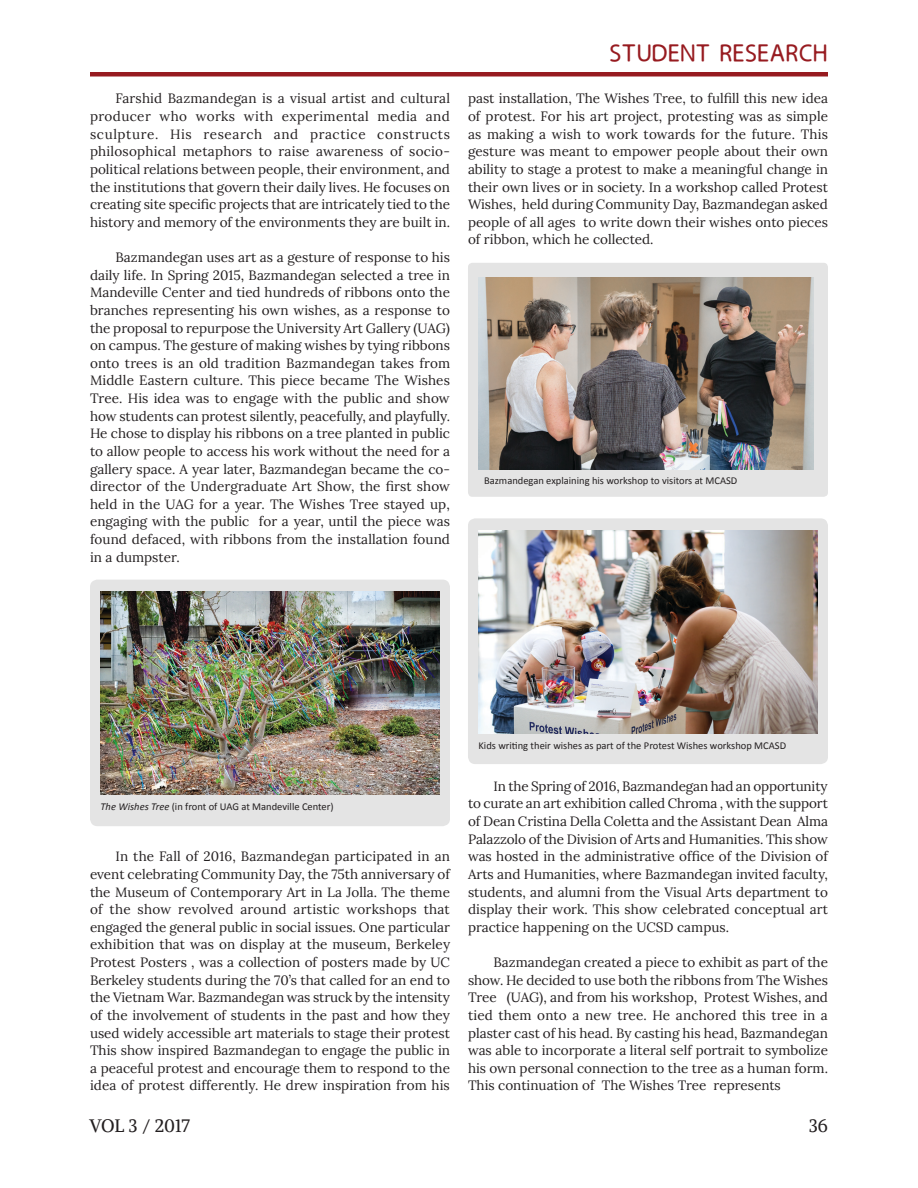
<style>
.page{position:relative;width:918px;height:1188px;background:#fff}
.page>*{position:absolute;margin:0;border:0;box-sizing:border-box;transform-origin:0 0}
.t1{font:18px "Liquide";color:#971b20}
.t2{font:18px "Alike";color:#231f20}
.Paragraph_Style_6{font:13.5px/17.7px "Lora";color:#231f20;text-align:justify}
.Paragraph_Style_3{font:13.5px/17.7px "Lora";color:#231f20;text-align:justify}
.t3{font:10.5px "Calibri";color:#231f20}
.s1{font-style:italic}
</style>
<div class="page">
<hr style="left:90px;top:72px;width:738px;height:4px;background:#971b20">
<div style="left:90px;top:580px;width:360px;height:246px;background:#e4e4e4;border-radius:8px"></div>
<img style="left:101px;top:592px;width:338px;height:203px">
<div style="left:468px;top:263px;width:360px;height:234px;background:#e4e4e4;border-radius:4px"></div>
<img style="left:478px;top:277px;width:336px;height:192px">
<div style="left:468px;top:518px;width:360px;height:246px;background:#e4e4e4;border-radius:7px"></div>
<img style="left:479px;top:531px;width:338px;height:203px">
<p class="Paragraph_Style_6" style="left:90px;top:89px;width:362px;text-indent:26px">Farshid Bazmandegan is a visual artist and cultural producer who works with experimental media and sculpture. His research and practice constructs philosophical metaphors to raise awareness of socio&shy;political relations between people, their environment, and the institutions that govern their daily lives. He focuses on creating site specific projects that are intricately tied to the history and memory of the environments they are built in.</p>
<p class="Paragraph_Style_6" style="left:90px;top:248px;width:362px;text-indent:26px">Bazmandegan uses art as a gesture of response to his daily life. In Spring 2015, Bazmandegan selected a tree in Mandeville Center and tied hundreds of ribbons onto the branches representing his own wishes, as a response to the proposal to repurpose the University Art Gallery (UAG) on campus. The gesture of making wishes by tying ribbons onto trees is an old tradition Bazmandegan takes from Middle Eastern culture. This piece became The Wishes Tree. His idea was to engage with the public and show how students can protest silently, peacefully, and playfully.<br>He chose to display his ribbons on a tree planted in public to allow people to access his work without the need for a gallery space. A year later, Bazmandegan became the co&shy;director of the Undergraduate Art Show, the first show held in the UAG for a year. The Wishes Tree stayed up, engaging with the public for a year, until the piece was found defaced, with ribbons from the installation found in a dumpster.</p>
<p class="t1" style="left:609px;top:44px;width:220px">STUDENT RESEARCH</p>
<p class="Paragraph_Style_3" style="left:468px;top:89px;width:362px">past installation, The Wishes Tree, to fulfill this new idea of protest. For his art project, protesting was as simple as making a wish to work towards for the future. This gesture was meant to empower people about their own ability to stage a protest to make a meaningful change in their own lives or in society. In a workshop called Protest Wishes, held during Community Day, Bazmandegan asked people of all ages to write down their wishes onto pieces of ribbon, which he collected.</p>
<p class="t3" style="left:484px;top:474px;width:255px">Bazmandegan explaining his workshop to visitors at MCASD</p>
<p class="t3" style="left:101px;top:800px;width:235px"><span class="s1">The Wishes Tree</span> (in front of UAG at Mandeville Center)</p>
<p class="Paragraph_Style_3" style="left:90px;top:847px;width:362px;text-indent:26px">In the Fall of 2016, Bazmandegan participated in an event celebrating Community Day, the 75th anniversary of the Museum of Contemporary Art in La Jolla. The theme of the show revolved around artistic workshops that engaged the general public in social issues. One particular exhibition that was on display at the museum, Berkeley Protest Posters , was a collection of posters made by UC Berkeley students during the 70’s that called for an end to the Vietnam War. Bazmandegan was struck by the intensity of the involvement of students in the past and how they used widely accessible art materials to stage their protest This show inspired Bazmandegan to engage the public in a peaceful protest and encourage them to respond to the idea of protest differently. He drew inspiration from his</p>
<p class="t3" style="left:479px;top:739px;width:309px">Kids writing their wishes as part of the Protest Wishes workshop MCASD</p>
<p class="Paragraph_Style_6" style="left:468px;top:776px;width:362px;text-indent:26px">In the Spring of 2016, Bazmandegan had an opportunity to curate an art exhibition called Chroma , with the support of Dean Cristina Della Coletta and the Assistant Dean Alma Palazzolo of the Division of Arts and Humanities. This show was hosted in the administrative office of the Division of Arts and Humanities, where Bazmandegan invited faculty, students, and alumni from the Visual Arts department to display their work. This show celebrated conceptual art practice happening on the UCSD campus.</p>
<p class="Paragraph_Style_6" style="left:468px;top:952px;width:362px;text-indent:26px">Bazmandegan created a piece to exhibit as part of the show. He decided to use both the ribbons from The Wishes Tree (UAG), and from his workshop, Protest Wishes, and tied them onto a new tree. He anchored this tree in a plaster cast of his head. By casting his head, Bazmandegan was able to incorporate a literal self portrait to symbolize his own personal connection to the tree as a human form.<br>This continuation of The Wishes Tree represents</p>
<p class="t2" style="left:89px;top:1114px;width:102px">VOL 3 / 2017</p>
<p class="t2" style="left:809px;top:1114px;width:21px">36</p>
</div>
